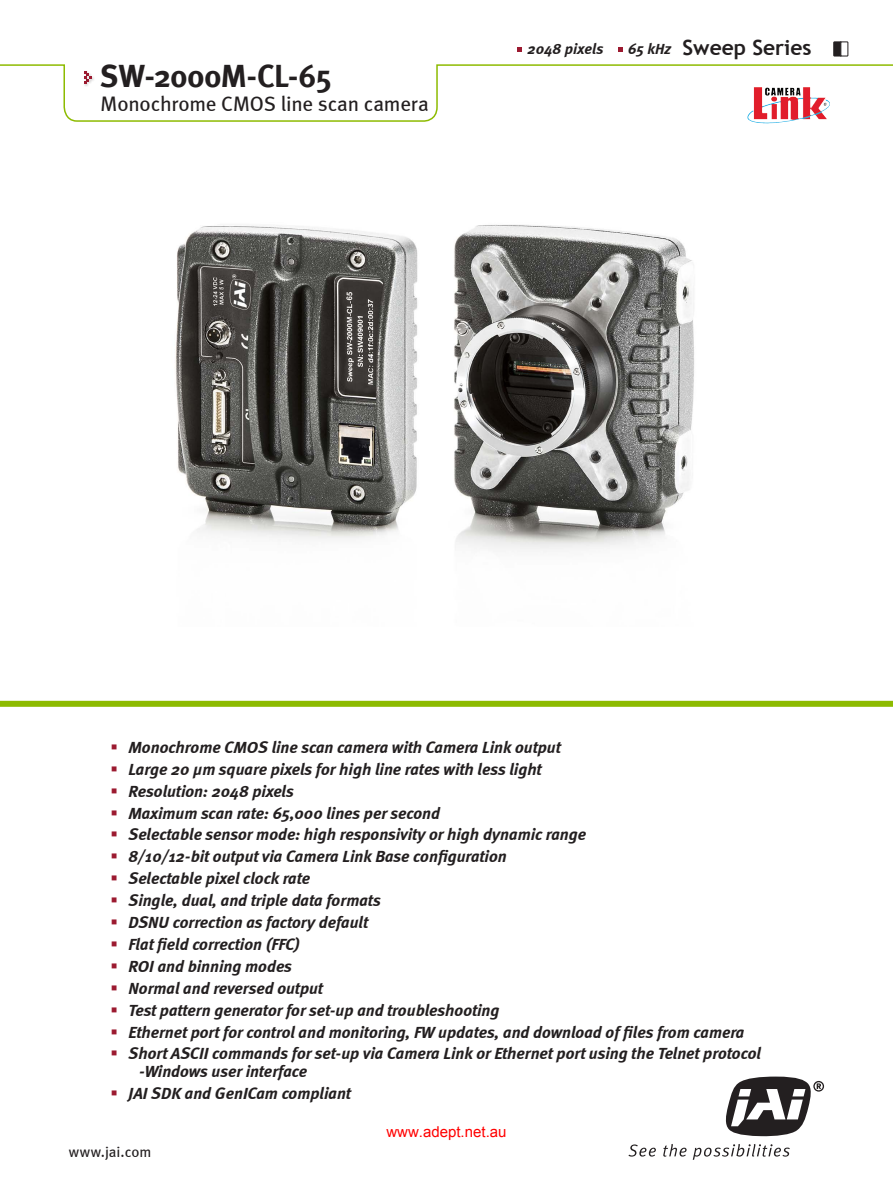
<style>
.page{position:relative;width:893px;height:1178px;background:#fff}
.page>*{position:absolute;margin:0;border:0;box-sizing:border-box;transform-origin:0 0}
.Product_headline{font:31.5px "Meta Bold A";letter-spacing:-.005em;color:#231f20}
.Product_Sub_headline{font:21px "Meta";letter-spacing:-.01em;color:#231f20}
.Brødtekst{font:700 21px "Trebuchet MS";color:#231f20}
.t1{font:italic 700 16.5px/17.2px "Meta";color:#231f20}
.t2{font:15px "Arial";color:#f00}
.Features{font:italic 700 15px "Meta";letter-spacing:.005em;color:#231f20}
.t3{font:15px "Meta";color:#231f20}
</style>
<div class="page">
<svg style="left:834px;top:42px;width:14px;height:14px"></svg>
<svg style="left:725px;top:1076px;width:99px;height:60px"></svg>
<svg style="left:628px;top:1144px;width:28px;height:12px"></svg>
<svg style="left:663px;top:1144px;width:24px;height:12px"></svg>
<svg style="left:693px;top:1144px;width:97px;height:16px"></svg>
<svg style="left:0;top:64px;width:893px;height:59px"></svg>
<div style="left:0;top:701px;width:893px;height:6px;background:#8dbb00"></div>
<img style="left:175px;top:224px;width:519px;height:328px">
<svg style="left:84px;top:64px;width:348px;height:59px"></svg>
<img style="left:748px;top:87px;width:54px;height:35px">
<svg style="left:618px;top:47px;width:5px;height:4px"></svg>
<svg style="left:517px;top:47px;width:5px;height:4px"></svg>
<p class="Product_headline" style="left:101px;top:58px;width:233px">SW-2000M-CL-65</p>
<p class="Product_Sub_headline" style="left:101px;top:91px;width:330px">Monochrome CMOS line scan camera</p>
<p class="Features" style="left:528px;top:40px;width:77px">2048 pixels</p>
<p class="Features" style="left:628px;top:40px;width:44px">65 kHz</p>
<p class="Brødtekst" style="left:682px;top:35px;width:131px">Sweep Series</p>
<p class="t1" style="left:129px;top:738px;width:434px">Monochrome CMOS line scan camera with Camera Link output</p>
<p class="t1" style="left:129px;top:760px;width:415px">Large 20 µm square pixels for high line rates with less light</p>
<p class="t1" style="left:129px;top:782px;width:167px">Resolution: 2048 pixels</p>
<p class="t1" style="left:129px;top:804px;width:313px">Maximum scan rate: 65,000 lines per second</p>
<p class="t1" style="left:129px;top:826px;width:459px">Selectable sensor mode: high responsivity or high dynamic range</p>
<p class="t1" style="left:129px;top:848px;width:380px">8/10/12-bit output via Camera Link Base configuration</p>
<p class="t1" style="left:129px;top:870px;width:183px">Selectable pixel clock rate</p>
<p class="t1" style="left:129px;top:891px;width:254px">Single, dual, and triple data formats</p>
<p class="t1" style="left:129px;top:913px;width:241px">DSNU correction as factory default</p>
<p class="t1" style="left:129px;top:935px;width:173px">Flat field correction (FFC)</p>
<p class="t1" style="left:129px;top:957px;width:165px">ROI and binning modes</p>
<p class="t1" style="left:129px;top:979px;width:196px">Normal and reversed output</p>
<p class="t1" style="left:129px;top:1001px;width:372px">Test pattern generator for set-up and troubleshooting</p>
<p class="t1" style="left:129px;top:1023px;width:617px">Ethernet port for control and monitoring, FW updates, and download of files from camera</p>
<p class="t1" style="left:139px;top:1045px;width:623px;text-indent:-10px">Short ASCII commands for set-up via Camera Link or Ethernet port using the Telnet protocol -Windows user interface</p>
<p class="t1" style="left:129px;top:1084px;width:224px">JAI SDK and GenICam compliant</p>
<p class="t3" style="left:69px;top:1143px;width:84px">www.jai.com</p>
<p class="t2" style="left:386px;top:1122px;width:122px">www.adept.net.au</p>
</div>
